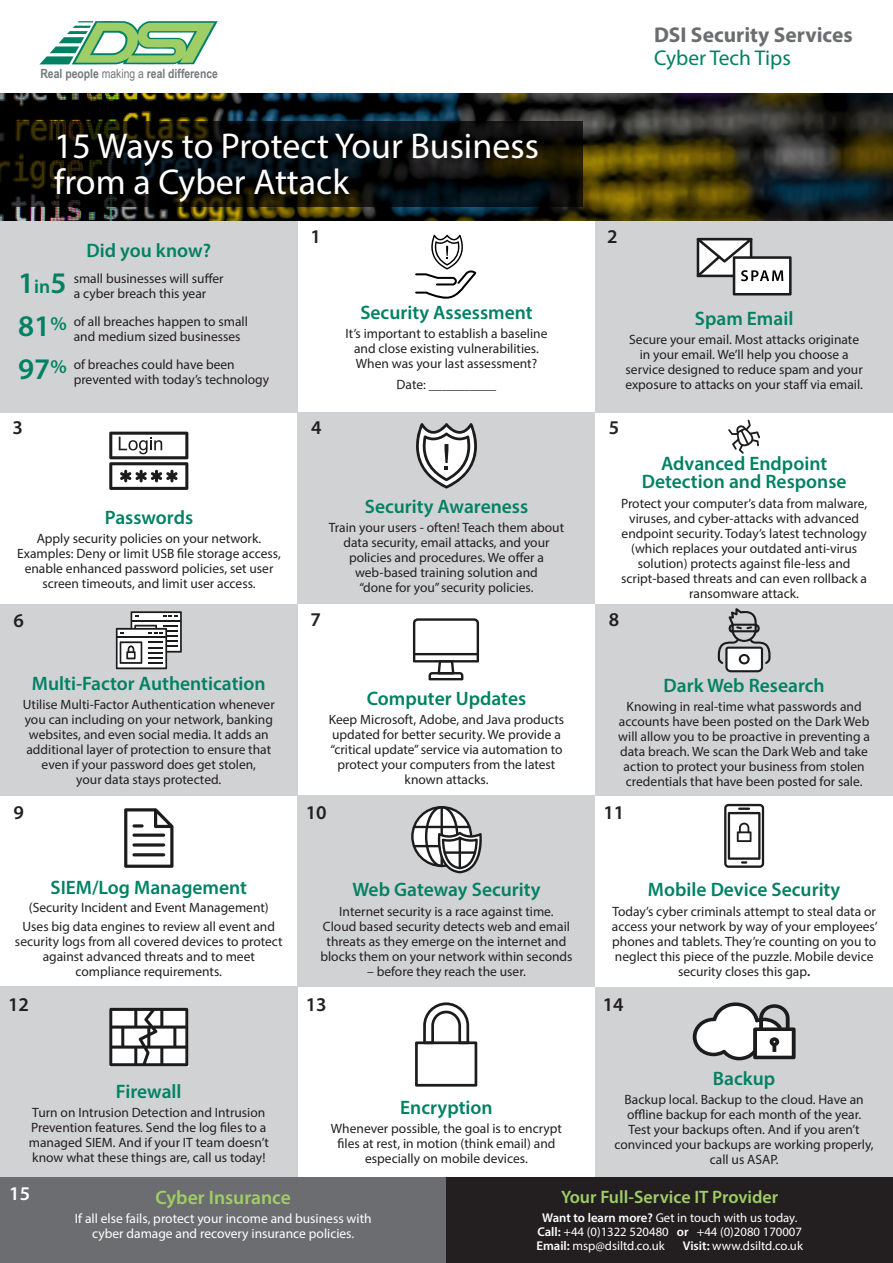
<style>
.page{position:relative;width:893px;height:1263px;background:#fff}
.page>*{position:absolute;margin:0;border:0;box-sizing:border-box;transform-origin:0 0}
.t1{font:36px/36px "Myriad Pro";color:#fff}
.t2{font:600 30px "Myriad Pro";color:#008164}
.t3{font:700 21.45px/23.1px "Myriad Pro";color:#6c6d70}
.t4{font:600 19.5px/18px "Myriad Pro";color:#008164;text-align:center}
.t5{font:600 19.5px "Myriad Pro";color:#231f20}
.t6{font:600 19.5px "Myriad Pro";color:#9fce66}
.t7{font:600 19.5px "Myriad Pro";color:#fff}
.t8{font:600 18px "Myriad Pro";color:#9fce66}
.t9{font:13.5px/15px "Myriad Pro";color:#231f20;text-align:center}
.t10{font:13.5px/15px "Myriad Pro";color:#fff;text-align:center}
.t11{font:12.75px/14.2px "Myriad Pro";color:#fff}
.t12{font:700 12.75px "Arial Narrow";color:#75797b}
.s1{font-weight:400}
.s2{font-weight:400;color:#008164}
.s3{font-size:19.5px}
.s4{font-weight:600;font-size:30px;color:#008164}
.s5{font-weight:600;font-size:19.5px;color:#008164}
.s6{font-weight:600}
</style>
<div class="page">
<div style="left:595px;top:986px;width:298px;height:192px;background:#d1d2d4"></div>
<svg style="left:40px;top:21px;width:178px;height:43px"></svg>
<img style="left:0;top:94px;width:893px;height:127px">
<svg style="left:0;top:121px;width:583px;height:85px;background:#0a0c0a"></svg>
<div style="left:0;top:221px;width:298px;height:191px;background:#d1d2d4"></div>
<div style="left:595px;top:221px;width:298px;height:191px;background:#d1d2d4"></div>
<div style="left:298px;top:412px;width:297px;height:192px;background:#d1d2d4"></div>
<div style="left:0;top:604px;width:298px;height:191px;background:#d1d2d4"></div>
<div style="left:595px;top:604px;width:298px;height:191px;background:#d1d2d4"></div>
<div style="left:298px;top:795px;width:297px;height:191px;background:#d1d2d4"></div>
<div style="left:0;top:986px;width:298px;height:192px;background:#d1d2d4"></div>
<div style="left:0;top:1178px;width:446px;height:85px;background:#6c6d70"></div>
<div style="left:446px;top:1178px;width:447px;height:85px;background:#231f20"></div>
<svg style="left:697px;top:238px;width:95px;height:57px"></svg>
<svg style="left:415px;top:235px;width:61px;height:64px"></svg>
<svg style="left:109px;top:432px;width:79px;height:58px"></svg>
<svg style="left:724px;top:804px;width:40px;height:64px"></svg>
<svg style="left:109px;top:1008px;width:79px;height:58px;background:#aaa"></svg>
<svg style="left:116px;top:611px;width:66px;height:58px;background:#acacad"></svg>
<svg style="left:415px;top:1002px;width:62px;height:84px"></svg>
<svg style="left:693px;top:1002px;width:103px;height:58px"></svg>
<svg style="left:411px;top:806px;width:71px;height:67px"></svg>
<hr style="left:443px;top:851px;width:33px;height:3px;background:#1c1c1c">
<hr style="left:459px;top:837px;width:2px;height:32px;background:#1c1c1c">
<svg style="left:124px;top:808px;width:49px;height:60px"></svg>
<hr style="left:132px;top:843px;width:33px;height:3px;background:#1c1c1c;border-radius:2px">
<hr style="left:132px;top:853px;width:33px;height:3px;background:#1c1c1c;border-radius:2px">
<svg style="left:413px;top:618px;width:66px;height:62px"></svg>
<svg style="left:717px;top:608px;width:54px;height:64px"></svg>
<svg style="left:416px;top:423px;width:61px;height:65px"></svg>
<svg style="left:728px;top:420px;width:32px;height:34px"></svg>
<p class="t12" style="left:40px;top:64px;width:179px">Real people <span class="s1">making a</span> real difference</p>
<p class="t3" style="left:654px;top:22px;width:200px">DSI Security Services<br><span class="s2">Cyber Tech Tips</span></p>
<p class="t1" style="left:54px;top:128px;width:486px">15 Ways to Protect Your Business from a Cyber Attack</p>
<p class="t4" style="left:87px;top:240px;width:126px">Did you know?</p>
<p class="t2" style="left:18px;top:264px;width:50px">1<span class="s3">in</span>5</p>
<p class="t9" style="left:74px;top:270px;width:151px;text-align:left">small businesses will suffer a cyber breach this year</p>
<p class="t9" style="left:74px;top:313px;width:176px;text-align:left;text-indent:-55px"><span class="s4">81</span><span class="s5">%</span> of all breaches happen to small and medium sized businesses</p>
<p class="t9" style="left:74px;top:356px;width:197px;text-align:left;text-indent:-55px"><span class="s4">97</span><span class="s5">%</span> of breaches could have been prevented with today’s technology</p>
<p class="t5" style="left:310px;top:224px;width:12px">1</p>
<p class="t5" style="left:607px;top:224px;width:12px">2</p>
<p class="t4" style="left:360px;top:303px;width:174px">Security Assessment</p>
<p class="t9" style="left:345px;top:326px;width:203px">It’s important to establish a baseline and close existing vulnerabilities.<br>When was your last assessment?</p>
<p class="t9" style="left:397px;top:377px;width:101px">Date: __________</p>
<p class="t4" style="left:695px;top:309px;width:100px">Spam Email</p>
<p class="t9" style="left:625px;top:332px;width:239px">Secure your email. Most attacks originate in your email. We’ll help you choose a service designed to reduce spam and your exposure to attacks on your staff via email.</p>
<p class="t5" style="left:13px;top:414px;width:12px">3</p>
<p class="t5" style="left:311px;top:415px;width:12px">4</p>
<p class="t5" style="left:609px;top:415px;width:12px">5</p>
<p class="t4" style="left:105px;top:507px;width:90px">Passwords</p>
<p class="t9" style="left:17px;top:531px;width:265px">Apply security policies on your network.<br>Examples: Deny or limit USB file storage access, enable enhanced password policies, set user screen timeouts, and limit user access.</p>
<p class="t4" style="left:365px;top:497px;width:165px">Security Awareness</p>
<p class="t9" style="left:329px;top:520px;width:237px">Train your users - often! Teach them about data security, email attacks, and your policies and procedures. We offer a web-based training solution and<br>“done for you” security policies.</p>
<p class="t4" style="left:642px;top:454px;width:206px">Advanced Endpoint<br>Detection and Response</p>
<p class="t9" style="left:621px;top:495px;width:248px">Protect your computer’s data from malware, viruses, and cyber-attacks with advanced endpoint security. Today’s latest technology (which replaces your outdated anti-virus solution) protects against file-less and script-based threats and can even rollback a ransomware attack.</p>
<p class="t5" style="left:13px;top:608px;width:12px">6</p>
<p class="t5" style="left:310px;top:607px;width:12px">7</p>
<p class="t5" style="left:609px;top:607px;width:12px">8</p>
<p class="t4" style="left:32px;top:674px;width:235px">Multi-Factor Authentication</p>
<p class="t9" style="left:23px;top:697px;width:254px">Utilise Multi-Factor Authentication whenever you can including on your network, banking websites, and even social media. It adds an additional layer of protection to ensure that even if your password does get stolen,<br>your data stays protected.</p>
<p class="t4" style="left:367px;top:689px;width:161px">Computer Updates</p>
<p class="t9" style="left:329px;top:712px;width:237px">Keep Microsoft, Adobe, and Java products updated for better security. We provide a “critical update” service via automation to protect your computers from the latest known attacks.</p>
<p class="t4" style="left:664px;top:676px;width:163px">Dark Web Research</p>
<p class="t9" style="left:618px;top:699px;width:253px">Knowing in real-time what passwords and accounts have been posted on the Dark Web will allow you to be proactive in preventing a data breach. We scan the Dark Web and take action to protect your business from stolen credentials that have been posted for sale.</p>
<p class="t5" style="left:13px;top:799px;width:12px">9</p>
<p class="t5" style="left:306px;top:799px;width:22px">10</p>
<p class="t5" style="left:603px;top:799px;width:22px">11</p>
<p class="t4" style="left:51px;top:878px;width:198px">SIEM/Log Management</p>
<p class="t9" style="left:29px;top:899px;width:241px">(Security Incident and Event Management)</p>
<p class="t9" style="left:15px;top:919px;width:269px">Uses big data engines to review all event and security logs from all covered devices to protect against advanced threats and to meet compliance requirements.</p>
<p class="t4" style="left:352px;top:880px;width:190px">Web Gateway Security</p>
<p class="t9" style="left:320px;top:903px;width:254px">Internet security is a race against time.<br>Cloud based security detects web and email threats as they emerge on the internet and blocks them on your network within seconds</p>
<p class="t9" style="left:367px;top:963px;width:160px">– before they reach the user.</p>
<p class="t4" style="left:648px;top:880px;width:194px">Mobile Device Security</p>
<p class="t9" style="left:612px;top:903px;width:267px">Today’s cyber criminals attempt to steal data or access your network by way of your employees’ phones and tablets. They’re counting on you to neglect this piece of the puzzle. Mobile device security closes this gap<span class="s6">.</span></p>
<p class="t5" style="left:8px;top:992px;width:22px">12</p>
<p class="t5" style="left:306px;top:992px;width:22px">13</p>
<p class="t5" style="left:603px;top:992px;width:22px">14</p>
<p class="t4" style="left:713px;top:1068px;width:64px">Backup</p>
<p class="t9" style="left:615px;top:1092px;width:261px">Backup local. Backup to the cloud. Have an offline backup for each month of the year.<br>Test your backups often. And if you aren’t convinced your backups are working properly, call us ASAP.</p>
<p class="t4" style="left:116px;top:1081px;width:67px">Firewall</p>
<p class="t9" style="left:29px;top:1105px;width:241px;text-align:left">Turn on Intrusion Detection and Intrusion Prevention features. Send the log files to a managed SIEM. And if your IT team doesn’t know what these things are, call us today!</p>
<p class="t6" style="left:156px;top:1185px;width:137px">Cyber Insurance</p>
<p class="t10" style="left:75px;top:1211px;width:298px">If all else fails, protect your income and business with cyber damage and recovery insurance policies.</p>
<p class="t4" style="left:400px;top:1098px;width:94px">Encryption</p>
<p class="t9" style="left:331px;top:1121px;width:233px">Whenever possible, the goal is to encrypt files at rest, in motion (think email) and especially on mobile devices.</p>
<p class="t7" style="left:9px;top:1181px;width:22px">15</p>
<p class="t8" style="left:561px;top:1185px;width:219px">Your Full-Service IT Provider</p>
<p class="t11" style="left:542px;top:1210px;width:257px"><span class="s6">Want to learn more?</span> Get in touch with us today.</p>
<p class="t11" style="left:536px;top:1224px;width:267px"><span class="s6">Call:</span> +44 (0)1322 520480 <span class="s6">or</span> +44 (0)2080 170007<br><span class="s6">Email:</span> msp@dsiltd.co.uk</p>
<p class="t11" style="left:683px;top:1238px;width:122px"><span class="s6">Visit:</span> www.dsiltd.co.uk</p>
</div>
